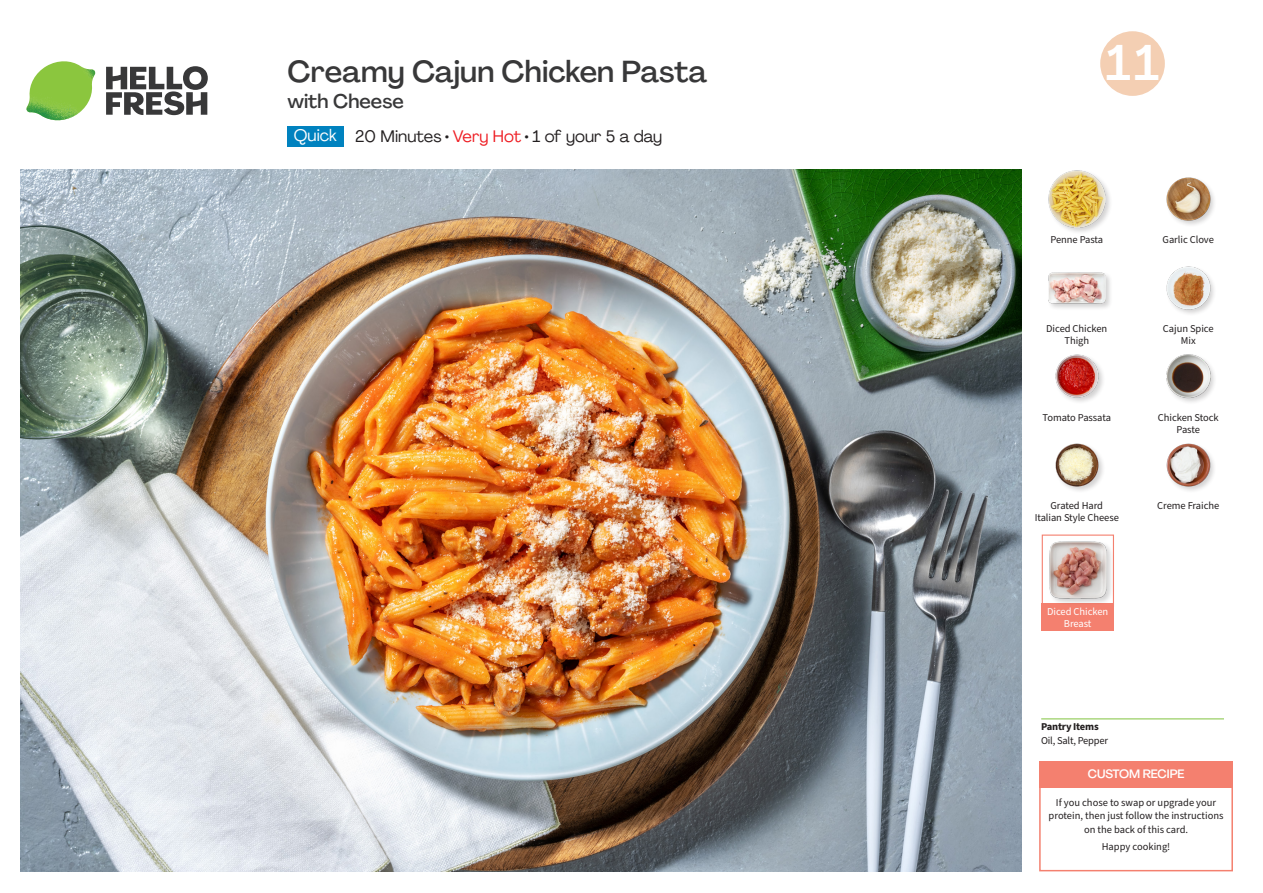
<style>
.page{position:relative;width:1263px;height:893px;background:#fff}
.page>*{position:absolute;margin:0;border:0;box-sizing:border-box;transform-origin:0 0}
._24_Recipe_Nr_Bag{font:500 49.5px "Agrandir";color:#fff}
._15_Titel_UK{font:500 30px "Agrandir";letter-spacing:-.005em;color:#383839}
._15_Titel_UK-2{font:500 19.5px "Agrandir";color:#383839}
._02_Box_Type{font:16.5px "Agrandir";color:#231f20}
._02_Box_Type-2{font:16.5px "Agrandir";color:#fff}
._15_Titel_Steps{font:500 12px "Agrandir";letter-spacing:-.01em;color:#fff}
._18_FRONT_ingredients_UK{font:10.5px/12px "Source Sans Pro";letter-spacing:-.005em;color:#231f20;text-align:center}
._15_Titel_Steps-2{font:10.5px/13.5px "Source Sans Pro";color:#231f20;text-align:center}
._18_FRONT_ingredients_UK-2{font:10.5px/12px "Source Sans Pro";letter-spacing:-.005em;color:#fff;text-align:center}
._14_Allergene_Text_7pt{font:10.5px "Source Sans Pro";letter-spacing:-.02em;color:#231f20}
._00_Basic{font:10.5px "Source Sans Pro";color:#231f20}
._14_Allergene_Text_7pt-2{font:700 10.5px "Source Sans Pro";letter-spacing:-.02em;color:#231f20}
.s1{color:#ee1d23}
</style>
<div class="page">
<svg style="left:106px;top:66px;width:102px;height:49px"></svg>
<img style="left:26px;top:61px;width:69px;height:59px">
<img style="left:21px;top:170px;width:1000px;height:702px">
<hr style="left:1041px;top:718px;width:183px;height:1px;background:#81c340">
<div style="left:287px;top:126px;width:57px;height:20px;background:#0082bf"></div>
<div style="left:1042px;top:535px;width:72px;height:72px;border:1px solid #f4806f"></div>
<div style="left:1042px;top:604px;width:72px;height:27px;background:#f4806f"></div>
<div style="left:1048px;top:540px;width:66px;height:66px;background:#231f20;opacity:.2"></div>
<img style="left:1049px;top:541px;width:57px;height:58px">
<div style="left:1039px;top:761px;width:194px;height:110px;border:2px solid #f4806f"></div>
<div style="left:1039px;top:761px;width:193px;height:27px;background:#f4806f"></div>
<img style="left:1055px;top:354px;width:48px;height:48px">
<img style="left:1055px;top:443px;width:48px;height:48px">
<img style="left:1166px;top:443px;width:48px;height:48px">
<img style="left:1166px;top:354px;width:49px;height:48px">
<div style="left:1047px;top:169px;width:66px;height:66px;background:#231f20;opacity:.2"></div>
<img style="left:1048px;top:170px;width:57px;height:58px">
<div style="left:1047px;top:271px;width:66px;height:40px;background:#231f20;opacity:.2"></div>
<img style="left:1048px;top:271px;width:57px;height:40px">
<img style="left:1166px;top:266px;width:48px;height:48px">
<img style="left:1166px;top:177px;width:48px;height:48px">
<svg style="left:1100px;top:31px;width:65px;height:65px"></svg>
<p class="_15_Titel_UK" style="left:287px;top:53px;width:421px">Creamy Cajun Chicken Pasta</p>
<p class="_15_Titel_UK-2" style="left:287px;top:89px;width:118px">with Cheese</p>
<p class="_02_Box_Type-2" style="left:294px;top:125px;width:45px">Quick</p>
<p class="_02_Box_Type" style="left:355px;top:126px;width:309px">20 Minutes • <span class="s1">Very Hot</span> • 1 of your 5 a day</p>
<p class="_24_Recipe_Nr_Bag" style="left:1106px;top:32px;width:55px">11</p>
<p class="_18_FRONT_ingredients_UK" style="left:1050px;top:234px;width:54px">Penne Pasta</p>
<p class="_18_FRONT_ingredients_UK" style="left:1162px;top:234px;width:53px">Garlic Clove</p>
<p class="_18_FRONT_ingredients_UK" style="left:1046px;top:323px;width:63px">Diced Chicken<br>Thigh</p>
<p class="_18_FRONT_ingredients_UK" style="left:1163px;top:323px;width:52px">Cajun Spice<br>Mix</p>
<p class="_18_FRONT_ingredients_UK" style="left:1043px;top:411px;width:70px">Tomato Passata</p>
<p class="_18_FRONT_ingredients_UK" style="left:1158px;top:411px;width:62px">Chicken Stock<br>Paste</p>
<p class="_18_FRONT_ingredients_UK" style="left:1050px;top:500px;width:54px">Grated Hard</p>
<p class="_18_FRONT_ingredients_UK" style="left:1157px;top:500px;width:64px">Creme Fraiche</p>
<p class="_18_FRONT_ingredients_UK" style="left:1035px;top:512px;width:86px">Italian Style Cheese</p>
<p class="_18_FRONT_ingredients_UK-2" style="left:1047px;top:606px;width:63px">Diced Chicken<br>Breast</p>
<p class="_14_Allergene_Text_7pt-2" style="left:1041px;top:719px;width:59px">Pantry Items</p>
<p class="_14_Allergene_Text_7pt" style="left:1041px;top:734px;width:68px">Oil, Salt, Pepper</p>
<p class="_15_Titel_Steps" style="left:1088px;top:766px;width:98px">CUSTOM RECIPE</p>
<p class="_15_Titel_Steps-2" style="left:1049px;top:796px;width:176px">If you chose to swap or upgrade your protein, then just follow the instructions on the back of this card.</p>
<p class="_00_Basic" style="left:1102px;top:840px;width:70px">Happy cooking!</p>
</div>
